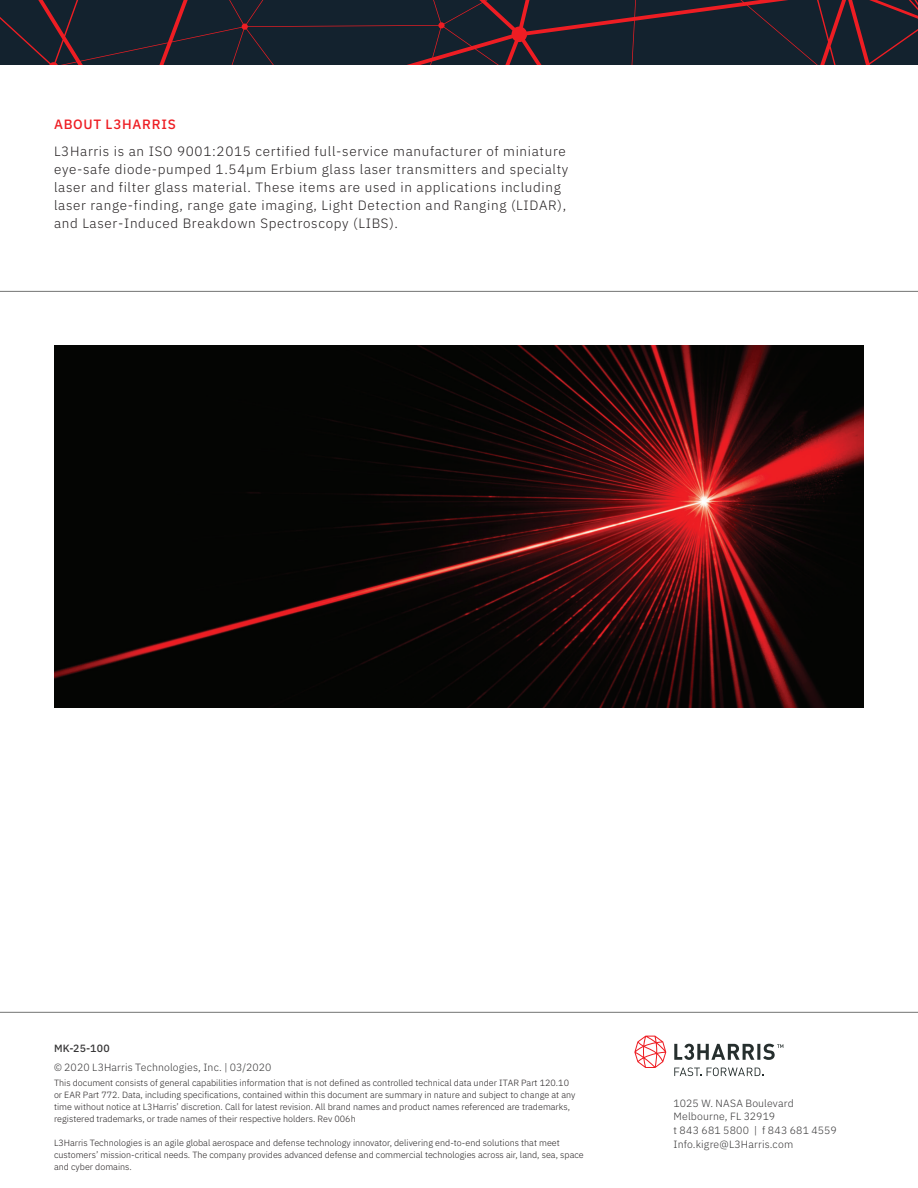
<style>
.page{position:relative;width:918px;height:1188px;background:#fff}
.page>*{position:absolute;margin:0;border:0;box-sizing:border-box;transform-origin:0 0}
.t1{font:300 13.5px/18px "IBM Plex Sans";letter-spacing:.05em;color:#231f20}
.t2{font:500 13.5px "IBM Plex Sans";letter-spacing:.055em;color:#ee1d23}
.t3{font:300 10.5px/13.5px "IBM Plex Sans";letter-spacing:.015em;color:#363536}
.t4{font:500 10.5px "IBM Plex Sans";letter-spacing:.02em;color:#363536}
.t5{font:300 9px/12px "IBM Plex Sans";color:#231f20}
</style>
<div class="page">
<svg style="left:0;top:0;width:918px;height:65px;background:#22212d"></svg>
<img style="left:54px;top:345px;width:810px;height:362px">
<hr style="left:0;top:291px;width:918px;height:1px;background:#737473">
<hr style="left:0;top:1012px;width:918px;height:1px;background:#737473">
<svg style="left:634px;top:1036px;width:32px;height:32px"></svg>
<svg style="left:674px;top:1044px;width:109px;height:16px"></svg>
<svg style="left:674px;top:1068px;width:27px;height:8px"></svg>
<svg style="left:707px;top:1068px;width:56px;height:8px"></svg>
<h1 class="t2" style="left:54px;top:113px;width:123px">ABOUT L3HARRIS</h1>
<p class="t1" style="left:54px;top:141px;width:516px">L3Harris is an ISO 9001:2015 certified full-service manufacturer of miniature eye-safe diode-pumped 1.54µm Erbium glass laser transmitters and specialty laser and filter glass material. These items are used in applications including laser range-finding, range gate imaging, Light Detection and Ranging (LIDAR), and Laser-Induced Breakdown Spectroscopy (LIBS).</p>
<p class="t4" style="left:54px;top:1040px;width:57px">MK-25-100</p>
<p class="t3" style="left:54px;top:1059px;width:219px">© 2020 L3Harris Technologies, Inc. | 03/2020</p>
<p class="t5" style="left:54px;top:1076px;width:523px">This document consists of general capabilities information that is not defined as controlled technical data under ITAR Part 120.10 or EAR Part 772. Data, including specifications, contained within this document are summary in nature and subject to change at any time without notice at L3Harris’ discretion. Call for latest revision. All brand names and product names referenced are trademarks, registered trademarks, or trade names of their respective holders. Rev 006h</p>
<p class="t5" style="left:54px;top:1136px;width:531px">L3Harris Technologies is an agile global aerospace and defense technology innovator, delivering end-to-end solutions that meet customers’ mission-critical needs. The company provides advanced defense and commercial technologies across air, land, sea, space and cyber domains.</p>
<p class="t3" style="left:674px;top:1095px;width:122px">1025 W. NASA Boulevard<br>Melbourne, FL 32919</p>
<p class="t3" style="left:674px;top:1123px;width:165px">t 843 681 5800 | f 843 681 4559<br>Info.kigre@L3Harris.com</p>
</div>
